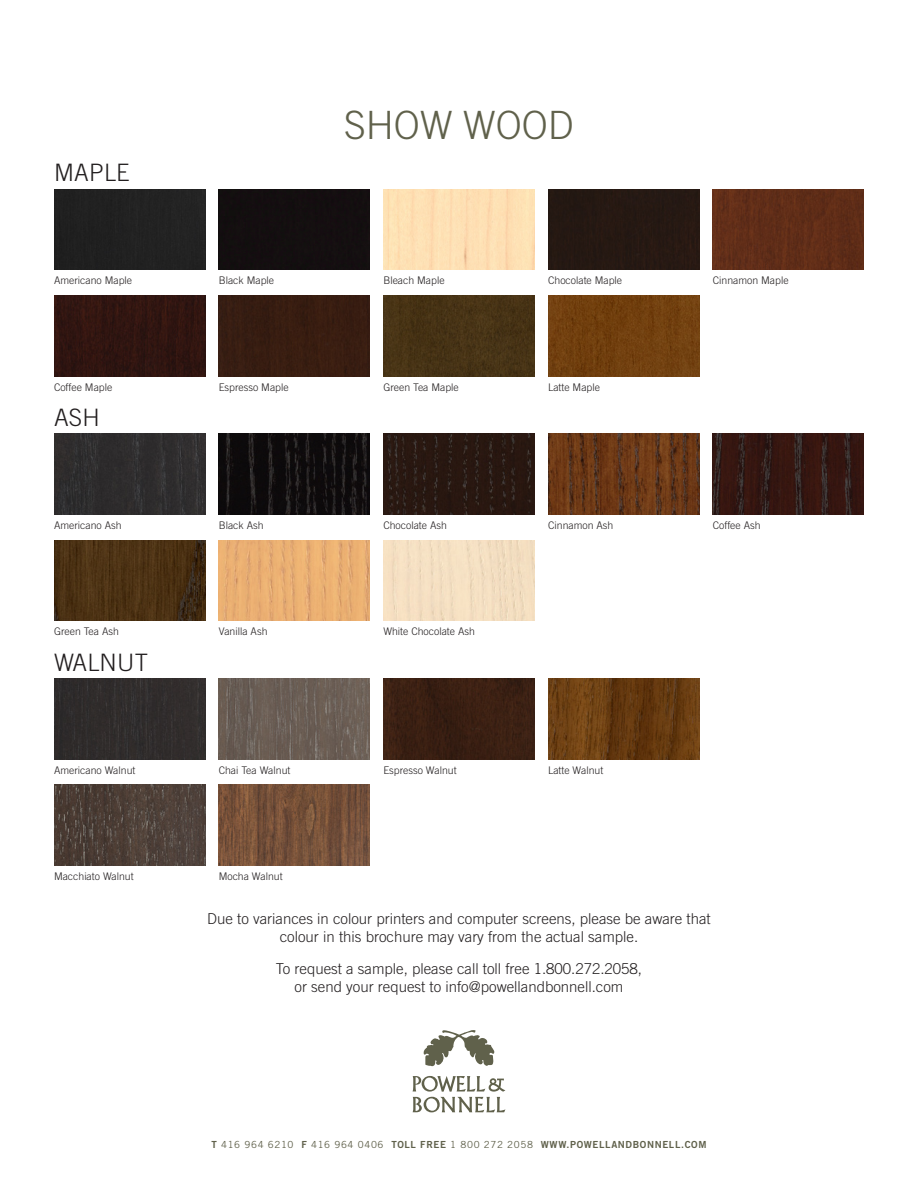
<style>
.page{position:relative;width:918px;height:1188px;background:#fff}
.page>*{position:absolute;margin:0;border:0;box-sizing:border-box;transform-origin:0 0}
.t1{font:300 39px "Trade Gothic";color:#60614b}
.t2{font:300 24px "Trade Gothic";letter-spacing:.01em;color:#231f20}
.t3{font:300 15px/18px "Trade Gothic";color:#231f20;text-align:center}
.t4{font:300 10.5px "Trade Gothic";color:#231f20}
.t5{font:9.75px "Trade Gothic Bold Two";letter-spacing:.065em;color:#60614b}
.s1{font-family:"Trade Gothic"}
</style>
<div class="page">
<svg style="left:423px;top:1030px;width:72px;height:36px"></svg>
<svg style="left:413px;top:1076px;width:92px;height:36px"></svg>
<img style="left:219px;top:434px;width:151px;height:81px">
<img style="left:54px;top:434px;width:151px;height:81px">
<div style="left:219px;top:189px;width:151px;height:81px;background:#140f10"></div>
<div style="left:54px;top:189px;width:151px;height:81px;background:#212121"></div>
<img style="left:219px;top:540px;width:151px;height:81px">
<div style="left:219px;top:295px;width:151px;height:81px;background:#381d11"></div>
<img style="left:383px;top:434px;width:152px;height:81px">
<div style="left:383px;top:189px;width:152px;height:81px;background:#fee0b4"></div>
<div style="left:383px;top:295px;width:152px;height:81px;background:#473315"></div>
<img style="left:548px;top:434px;width:151px;height:81px">
<div style="left:548px;top:189px;width:151px;height:81px;background:#251813"></div>
<img style="left:548px;top:295px;width:151px;height:81px">
<img style="left:713px;top:434px;width:151px;height:81px">
<img style="left:713px;top:189px;width:151px;height:81px">
<img style="left:54px;top:295px;width:151px;height:81px">
<img style="left:383px;top:540px;width:152px;height:81px">
<img style="left:54px;top:540px;width:151px;height:81px">
<img style="left:383px;top:679px;width:152px;height:81px">
<img style="left:54px;top:785px;width:151px;height:81px">
<div style="left:54px;top:679px;width:151px;height:81px;background:#302c2c"></div>
<img style="left:219px;top:679px;width:151px;height:81px">
<img style="left:548px;top:679px;width:151px;height:81px">
<img style="left:219px;top:785px;width:151px;height:81px">
<p class="t1" style="left:344px;top:102px;width:231px">SHOW WOOD</p>
<p class="t2" style="left:54px;top:158px;width:77px">MAPLE</p>
<p class="t4" style="left:54px;top:274px;width:80px">Americano Maple</p>
<p class="t4" style="left:219px;top:274px;width:57px">Black Maple</p>
<p class="t4" style="left:383px;top:274px;width:63px">Bleach Maple</p>
<p class="t4" style="left:548px;top:274px;width:76px">Chocolate Maple</p>
<p class="t4" style="left:54px;top:381px;width:60px">Coffee Maple</p>
<p class="t4" style="left:219px;top:381px;width:71px">Espresso Maple</p>
<p class="t4" style="left:383px;top:381px;width:77px">Green Tea Maple</p>
<p class="t4" style="left:548px;top:381px;width:53px">Latte Maple</p>
<p class="t2" style="left:54px;top:403px;width:47px">ASH</p>
<p class="t4" style="left:54px;top:519px;width:69px">Americano Ash</p>
<p class="t4" style="left:219px;top:519px;width:46px">Black Ash</p>
<p class="t4" style="left:383px;top:519px;width:65px">Chocolate Ash</p>
<p class="t4" style="left:548px;top:519px;width:67px">Cinnamon Ash</p>
<p class="t4" style="left:54px;top:625px;width:66px">Green Tea Ash</p>
<p class="t4" style="left:219px;top:625px;width:50px">Vanilla Ash</p>
<p class="t4" style="left:383px;top:625px;width:93px">White Chocolate Ash</p>
<p class="t2" style="left:54px;top:648px;width:96px">WALNUT</p>
<p class="t4" style="left:54px;top:764px;width:83px">Americano Walnut</p>
<p class="t4" style="left:219px;top:764px;width:73px">Chai Tea Walnut</p>
<p class="t4" style="left:548px;top:764px;width:57px">Latte Walnut</p>
<p class="t4" style="left:383px;top:764px;width:75px">Espresso Walnut</p>
<p class="t4" style="left:54px;top:870px;width:81px">Macchiato Walnut</p>
<p class="t4" style="left:219px;top:870px;width:65px">Mocha Walnut</p>
<p class="t4" style="left:713px;top:274px;width:77px">Cinnamon Maple</p>
<p class="t4" style="left:713px;top:519px;width:49px">Coffee Ash</p>
<p class="t3" style="left:207px;top:910px;width:505px">Due to variances in colour printers and computer screens, please be aware that colour in this brochure may vary from the actual sample.</p>
<p class="t3" style="left:276px;top:959px;width:368px">To request a sample, please call toll free 1.800.272.2058, or send your request to info@powellandbonnell.com</p>
<p class="t5" style="left:211px;top:1139px;width:497px">T <span class="s1">416 964 6210</span> F <span class="s1">416 964 0406</span> TOLL FREE <span class="s1">1 800 272 2058</span> WWW.POWELLANDBONNELL.COM</p>
</div>
